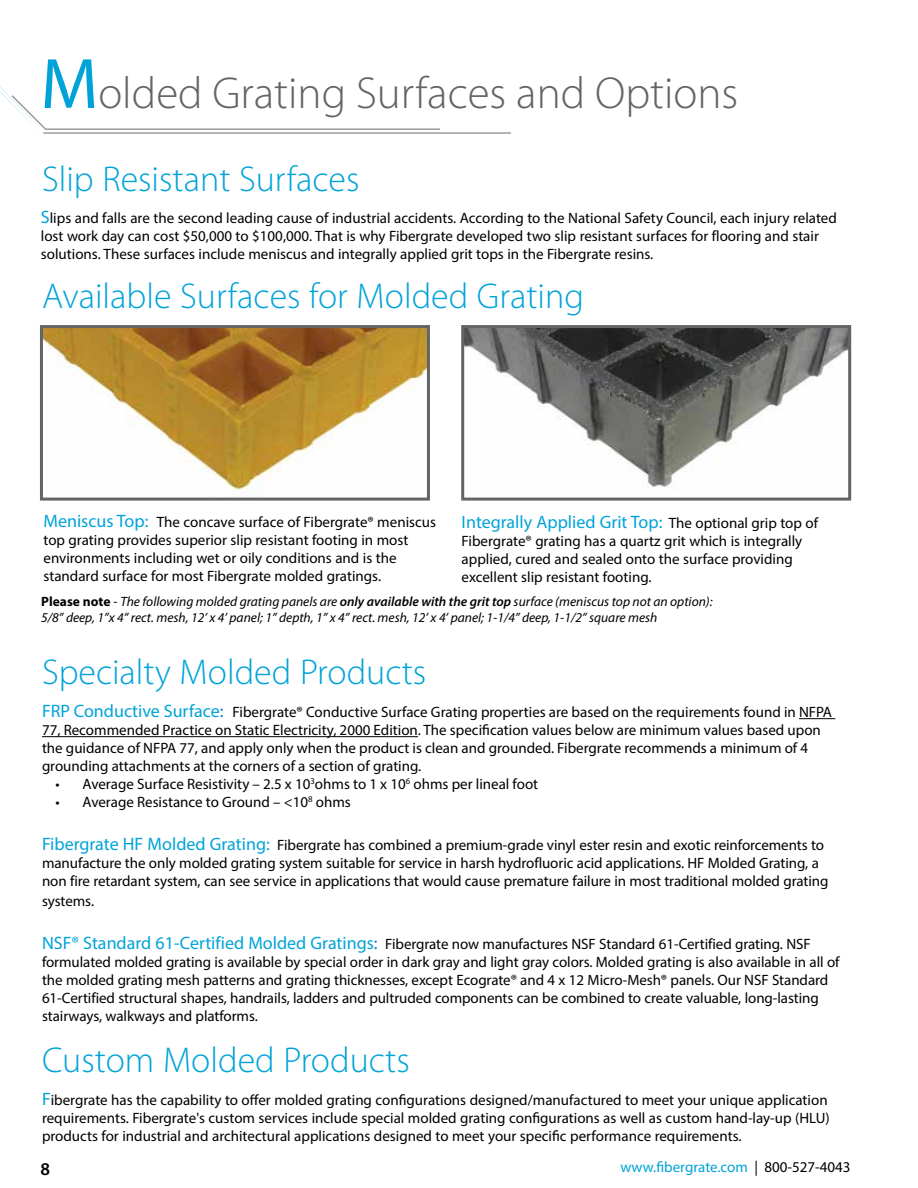
<style>
.page{position:relative;width:918px;height:1188px;background:#fff}
.page>*{position:absolute;margin:0;border:0;box-sizing:border-box;transform-origin:0 0}
.t1{font:300 45px "Myriad Pro";color:#636466}
.t2{font:300 36px "Myriad Pro";color:#00a3d8}
.t3{font:18px "Myriad Pro";color:#00a3d8}
.t4{font:600 18px "Myriad Pro";color:#000}
.t5{font:15px/18px "Myriad Pro";color:#000}
.t6{font:15px "Myriad Pro";color:#00a3d8}
.t7{font:italic 13.5px/16.2px "Myriad Pro";color:#000}
.s1{font-weight:400;font-size:72px;color:#00a3d8}
.s2{font-size:18px;color:#00a3d8}
.s3{font-size:15px;color:#000}
.s4{font-weight:700;font-style:normal}
.s5{font-style:normal}
.s6{font-weight:600}
.s7{font-size:18px;color:#007cc0}
.s8{color:#000}
</style>
<div class="page">
<hr style="left:43px;top:132px;width:468px;height:2px;background:#949495">
<hr style="left:45px;top:128px;width:395px;height:2px;background:#949495">
<svg style="left:0;top:87px;width:49px;height:47px"></svg>
<hr style="left:799px;top:718px;width:36px;height:1px;background:#000">
<hr style="left:42px;top:736px;width:376px;height:1px;background:#000">
<img style="left:465px;top:329px;width:382px;height:159px">
<div style="left:461px;top:325px;width:390px;height:176px;border:3px solid #636466"></div>
<img style="left:44px;top:329px;width:382px;height:162px">
<div style="left:40px;top:325px;width:390px;height:176px;border:3px solid #636466"></div>
<h1 class="t1" style="left:40px;top:66px;width:699px"><span class="s1">M</span>olded Grating Surfaces and Options</h1>
<h2 class="t2" style="left:42px;top:157px;width:319px">Slip Resistant Surfaces</h2>
<p class="t5" style="left:41px;top:208px;width:798px"><span class="s2">S</span>lips and falls are the second leading cause of industrial accidents. According to the National Safety Council, each injury related lost work day can cost $50,000 to $100,000. That is why Fibergrate developed two slip resistant surfaces for flooring and stair solutions. These surfaces include meniscus and integrally applied grit tops in the Fibergrate resins.</p>
<h2 class="t2" style="left:42px;top:274px;width:543px">Available Surfaces for Molded Grating</h2>
<p class="t5" style="left:43px;top:512px;width:394px"><span class="s2">Meniscus Top:</span> The concave surface of Fibergrate® meniscus top grating provides superior slip resistant footing in most environments including wet or oily conditions and is the standard surface for most Fibergrate molded gratings.</p>
<p class="t3" style="left:462px;top:511px;width:358px">Integrally Applied Grit Top: <span class="s3">The optional grip top of</span></p>
<p class="t5" style="left:462px;top:532px;width:342px">Fibergrate® grating has a quartz grit which is integrally applied, cured and sealed onto the surface providing excellent slip resistant footing.</p>
<p class="t7" style="left:41px;top:593px;width:673px"><span class="s4">Please note</span> <span class="s5">-</span> The following molded grating panels are <span class="s6">only available with the grit top</span> surface (meniscus top not an option):<br>5/8” deep, 1”x 4” rect. mesh, 12’ x 4’ panel; 1” depth, 1” x 4” rect. mesh, 12’ x 4’ panel; 1-1/4” deep, 1-1/2” square mesh</p>
<h2 class="t2" style="left:42px;top:651px;width:386px">Specialty Molded Products</h2>
<p class="t5" style="left:42px;top:703px;width:792px"><span class="s2">FRP Conductive Surface</span><span class="s7">:</span> Fibergrate® Conductive Surface Grating properties are based on the requirements found in NFPA 77, Recommended Practice on Static Electricity, 2000 Edition. The specification values below are minimum values based upon the guidance of NFPA 77, and apply only when the product is clean and grounded. Fibergrate recommends a minimum of 4 grounding attachments at the corners of a section of grating.</p>
<p class="t5" style="left:56px;top:775px;width:484px">• Average Surface Resistivity – 2.5 x 10<sup>3</sup>ohms to 1 x 10<sup>6</sup> ohms per lineal foot</p>
<p class="t5" style="left:55px;top:793px;width:297px">• Average Resistance to Ground – &lt;10<sup>8</sup> ohms</p>
<p class="t5" style="left:42px;top:836px;width:788px"><span class="s2">Fibergrate HF Molded Grating:</span> Fibergrate has combined a premium-grade vinyl ester resin and exotic reinforcements to manufacture the only molded grating system suitable for service in harsh hydrofluoric acid applications. HF Molded Grating, a non fire retardant system, can see service in applications that would cause premature failure in most traditional molded grating</p>
<p class="t5" style="left:42px;top:892px;width:54px">systems.</p>
<p class="t5" style="left:42px;top:935px;width:799px"><span class="s2">NSF® Standard 61-Certified Molded Gratings</span><span class="s7">:</span> Fibergrate now manufactures NSF Standard 61-Certified grating. NSF formulated molded grating is available by special order in dark gray and light gray colors. Molded grating is also available in all of the molded grating mesh patterns and grating thicknesses, except Ecograte® and 4 x 12 Micro-Mesh® panels. Our NSF Standard 61-Certified structural shapes, handrails, ladders and pultruded components can be combined to create valuable, long-lasting stairways, walkways and platforms.</p>
<h2 class="t2" style="left:42px;top:1039px;width:369px">Custom Molded Products</h2>
<p class="t5" style="left:42px;top:1091px;width:789px"><span class="s2">F</span>ibergrate has the capability to offer molded grating configurations designed/manufactured to meet your unique application requirements. Fibergrate's custom services include special molded grating configurations as well as custom hand-lay-up (HLU) products for industrial and architectural applications designed to meet your specific performance requirements.</p>
<p class="t4" style="left:40px;top:1157px;width:11px">8</p>
<p class="t6" style="left:620px;top:1158px;width:232px">www.fibergrate.com <span class="s8">| 800-527-4043</span></p>
</div>
